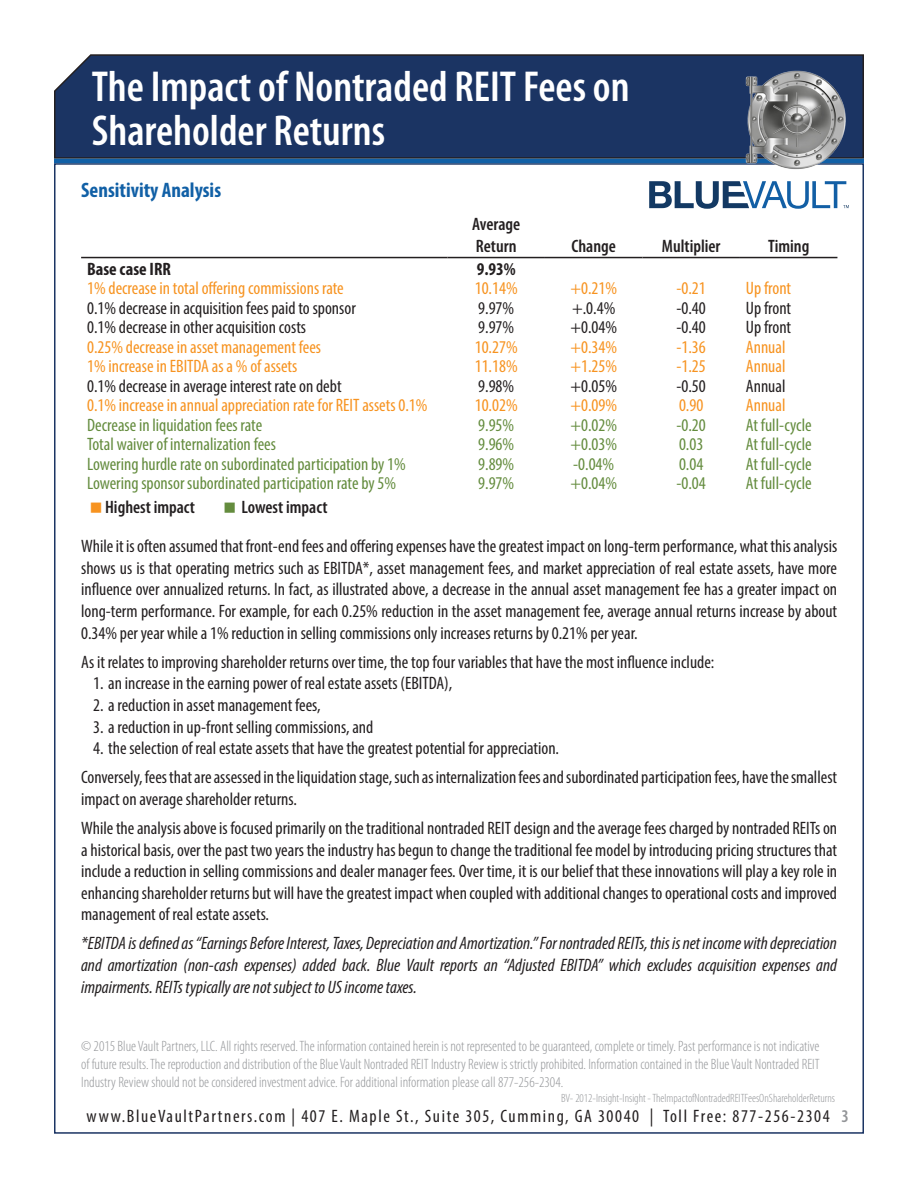
<style>
.page{position:relative;width:918px;height:1188px;background:#fff}
.page>*{position:absolute;margin:0;border:0;box-sizing:border-box;transform-origin:0 0}
.t1{font:600 condensed 43.5px/43.5px "Myriad Pro";color:#fff}
.Section_Title{font:700 condensed 21px "Myriad Pro";color:#1160a6}
.Paragraph_Style_1{font:condensed 18px/21.6px "Myriad Pro";color:#231f20;text-align:justify}
.Paragraph_Style_1-2{font:italic condensed 18px/21.6px "Myriad Pro";color:#231f20;text-align:justify}
.t2{font:condensed 18px "Myriad Pro";color:#648c3e}
.t3{font:condensed 18px "Myriad Pro";color:#f79320}
.Paragraph_Style_1-3{font:condensed 18px "Myriad Pro";letter-spacing:.09em;color:#231f20}
.t4{font:600 condensed 18px/21.6px "Myriad Pro";color:#231f20}
.t5{font:700 condensed 18px "Myriad Pro";color:#231f20}
.t6{font:600 condensed 18px "Myriad Pro";color:#939598}
.t7{font:300 condensed 15px/18px "Myriad Pro";color:#939598;text-align:justify}
.t8{font:300 condensed 12px "Myriad Pro";color:#939598}
</style>
<div class="page">
<div style="left:54px;top:54px;width:810px;height:105px;background:#1b3463"></div>
<hr style="left:54px;top:159px;width:810px;height:4px;background:#1160a6">
<svg style="left:649px;top:181px;width:200px;height:28px"></svg>
<img style="left:744px;top:64px;width:101px;height:106px">
<hr style="left:81px;top:257px;width:366px;height:1px;background:#231f20">
<hr style="left:447px;top:257px;width:98px;height:1px;background:#231f20">
<hr style="left:545px;top:257px;width:97px;height:1px;background:#231f20">
<hr style="left:642px;top:257px;width:98px;height:1px;background:#231f20">
<hr style="left:740px;top:257px;width:97px;height:1px;background:#231f20">
<h1 class="t1" style="left:92px;top:64px;width:539px">The Impact of Nontraded REIT Fees on<br>Shareholder Returns</h1>
<p class="Section_Title" style="left:81px;top:177px;width:142px">Sensitivity Analysis</p>
<p class="t4" style="left:472px;top:213px;width:50px">Average<br>Return</p>
<p class="t4" style="left:571px;top:234px;width:46px">Change</p>
<p class="t4" style="left:662px;top:234px;width:60px">Multiplier</p>
<p class="t4" style="left:768px;top:234px;width:43px">Timing</p>
<p class="t5" style="left:87px;top:258px;width:85px">Base case IRR</p>
<p class="t5" style="left:477px;top:258px;width:41px">9.93%</p>
<p class="t3" style="left:87px;top:277px;width:258px">1% decrease in total offering commissions rate</p>
<p class="t3" style="left:475px;top:277px;width:44px">10.14%</p>
<p class="t3" style="left:570px;top:277px;width:48px">+0.21%</p>
<p class="t3" style="left:677px;top:277px;width:31px">-0.21</p>
<p class="t3" style="left:746px;top:277px;width:47px">Up front</p>
<p class="Paragraph_Style_1" style="left:87px;top:297px;width:270px">0.1% decrease in acquisition fees paid to sponsor</p>
<p class="Paragraph_Style_1" style="left:478px;top:297px;width:37px">9.97%</p>
<p class="Paragraph_Style_1" style="left:572px;top:297px;width:45px">+.0.4%</p>
<p class="Paragraph_Style_1" style="left:677px;top:297px;width:31px">-0.40</p>
<p class="Paragraph_Style_1" style="left:746px;top:297px;width:47px">Up front</p>
<p class="Paragraph_Style_1" style="left:87px;top:316px;width:221px">0.1% decrease in other acquisition costs</p>
<p class="Paragraph_Style_1" style="left:478px;top:316px;width:37px">9.97%</p>
<p class="Paragraph_Style_1" style="left:570px;top:316px;width:48px">+0.04%</p>
<p class="Paragraph_Style_1" style="left:677px;top:316px;width:31px">-0.40</p>
<p class="Paragraph_Style_1" style="left:746px;top:316px;width:47px">Up front</p>
<p class="t3" style="left:87px;top:336px;width:235px">0.25% decrease in asset management fees</p>
<p class="t3" style="left:475px;top:336px;width:44px">10.27%</p>
<p class="t3" style="left:570px;top:336px;width:48px">+0.34%</p>
<p class="t3" style="left:677px;top:336px;width:31px">-1.36</p>
<p class="t3" style="left:746px;top:336px;width:41px">Annual</p>
<p class="t3" style="left:87px;top:355px;width:212px">1% increase in EBITDA as a % of assets</p>
<p class="t3" style="left:475px;top:355px;width:44px">11.18%</p>
<p class="t3" style="left:570px;top:355px;width:48px">+1.25%</p>
<p class="t3" style="left:677px;top:355px;width:31px">-1.25</p>
<p class="t3" style="left:746px;top:355px;width:41px">Annual</p>
<p class="Paragraph_Style_1" style="left:87px;top:375px;width:256px">0.1% decrease in average interest rate on debt</p>
<p class="Paragraph_Style_1" style="left:478px;top:375px;width:37px">9.98%</p>
<p class="Paragraph_Style_1" style="left:570px;top:375px;width:48px">+0.05%</p>
<p class="Paragraph_Style_1" style="left:677px;top:375px;width:31px">-0.50</p>
<p class="Paragraph_Style_1" style="left:746px;top:375px;width:41px">Annual</p>
<p class="t3" style="left:87px;top:394px;width:342px">0.1% increase in annual appreciation rate for REIT assets 0.1%</p>
<p class="t3" style="left:475px;top:394px;width:44px">10.02%</p>
<p class="t3" style="left:570px;top:394px;width:48px">+0.09%</p>
<p class="t3" style="left:679px;top:394px;width:26px">0.90</p>
<p class="t3" style="left:746px;top:394px;width:41px">Annual</p>
<p class="t2" style="left:87px;top:414px;width:177px">Decrease in liquidation fees rate</p>
<p class="t2" style="left:478px;top:414px;width:37px">9.95%</p>
<p class="t2" style="left:570px;top:414px;width:48px">+0.02%</p>
<p class="t2" style="left:677px;top:414px;width:31px">-0.20</p>
<p class="t2" style="left:746px;top:414px;width:67px">At full-cycle</p>
<p class="t2" style="left:87px;top:433px;width:190px">Total waiver of internalization fees</p>
<p class="t2" style="left:478px;top:433px;width:37px">9.96%</p>
<p class="t2" style="left:570px;top:433px;width:48px">+0.03%</p>
<p class="t2" style="left:679px;top:433px;width:26px">0.03</p>
<p class="t2" style="left:746px;top:433px;width:67px">At full-cycle</p>
<p class="t2" style="left:87px;top:453px;width:320px">Lowering hurdle rate on subordinated participation by 1%</p>
<p class="t2" style="left:478px;top:453px;width:37px">9.89%</p>
<p class="t2" style="left:573px;top:453px;width:42px">-0.04%</p>
<p class="t2" style="left:679px;top:453px;width:26px">0.04</p>
<p class="t2" style="left:746px;top:453px;width:67px">At full-cycle</p>
<p class="t2" style="left:87px;top:472px;width:310px">Lowering sponsor subordinated participation rate by 5%</p>
<p class="t2" style="left:478px;top:472px;width:37px">9.97%</p>
<p class="t2" style="left:570px;top:472px;width:48px">+0.04%</p>
<p class="t2" style="left:677px;top:472px;width:31px">-0.04</p>
<p class="t2" style="left:746px;top:472px;width:67px">At full-cycle</p>
<p class="t4" style="left:105px;top:496px;width:91px">Highest impact</p>
<p class="t4" style="left:242px;top:496px;width:87px">Lowest impact</p>
<p class="Paragraph_Style_1" style="left:81px;top:535px;width:758px">While it is often assumed that front-end fees and offering expenses have the greatest impact on long-term performance, what this analysis shows us is that operating metrics such as EBITDA*, asset management fees, and market appreciation of real estate assets, have more influence over annualized returns. In fact, as illustrated above, a decrease in the annual asset management fee has a greater impact on long-term performance. For example, for each 0.25% reduction in the asset management fee, average annual returns increase by about 0.34% per year while a 1% reduction in selling commissions only increases returns by 0.21% per year.</p>
<p class="Paragraph_Style_1" style="left:81px;top:651px;width:635px">As it relates to improving shareholder returns over time, the top four variables that have the most influence include:</p>
<p class="Paragraph_Style_1" style="left:93px;top:672px;width:361px">1. an increase in the earning power of real estate assets (EBITDA),</p>
<p class="Paragraph_Style_1" style="left:93px;top:694px;width:229px">2. a reduction in asset management fees,</p>
<p class="Paragraph_Style_1" style="left:93px;top:716px;width:282px">3. a reduction in up-front selling commissions, and</p>
<p class="Paragraph_Style_1" style="left:93px;top:737px;width:468px">4. the selection of real estate assets that have the greatest potential for appreciation.</p>
<p class="Paragraph_Style_1" style="left:81px;top:766px;width:758px">Conversely, fees that are assessed in the liquidation stage, such as internalization fees and subordinated participation fees, have the smallest impact on average shareholder returns.</p>
<p class="Paragraph_Style_1" style="left:81px;top:817px;width:758px">While the analysis above is focused primarily on the traditional nontraded REIT design and the average fees charged by nontraded REITs on a historical basis, over the past two years the industry has begun to change the traditional fee model by introducing pricing structures that include a reduction in selling commissions and dealer manager fees. Over time, it is our belief that these innovations will play a key role in enhancing shareholder returns but will have the greatest impact when coupled with additional changes to operational costs and improved management of real estate assets.</p>
<p class="Paragraph_Style_1-2" style="left:81px;top:933px;width:757px">*EBITDA is defined as “Earnings Before Interest, Taxes, Depreciation and Amortization.” For nontraded REITs, this is net income with depreciation and amortization (non-cash expenses) added back. Blue Vault reports an “Adjusted EBITDA” which excludes acquisition expenses and impairments. REITs typically are not subject to US income taxes.</p>
<p class="t7" style="left:81px;top:1037px;width:740px">© 2015 Blue Vault Partners, LLC. All rights reserved. The information contained herein is not represented to be guaranteed, complete or timely. Past performance is not indicative of future results. The reproduction and distribution of the Blue Vault Nontraded REIT Industry Review is strictly prohibited. Information contained in the Blue Vault Nontraded REIT Industry Review should not be considered investment advice. For additional information please call 877-256-2304.</p>
<p class="Paragraph_Style_1-3" style="left:87px;top:1105px;width:745px">www.BlueVaultPartners.com | 407 E. Maple St., Suite 305, Cumming, GA 30040 | Toll Free: 877-256-2304</p>
<p class="t8" style="left:561px;top:1091px;width:276px">BV- 2012-Insight-Insight - TheImpactofNontradedREITFeesOnShareholderReturns</p>
<p class="t6" style="left:841px;top:1105px;width:9px">3</p>
</div>
